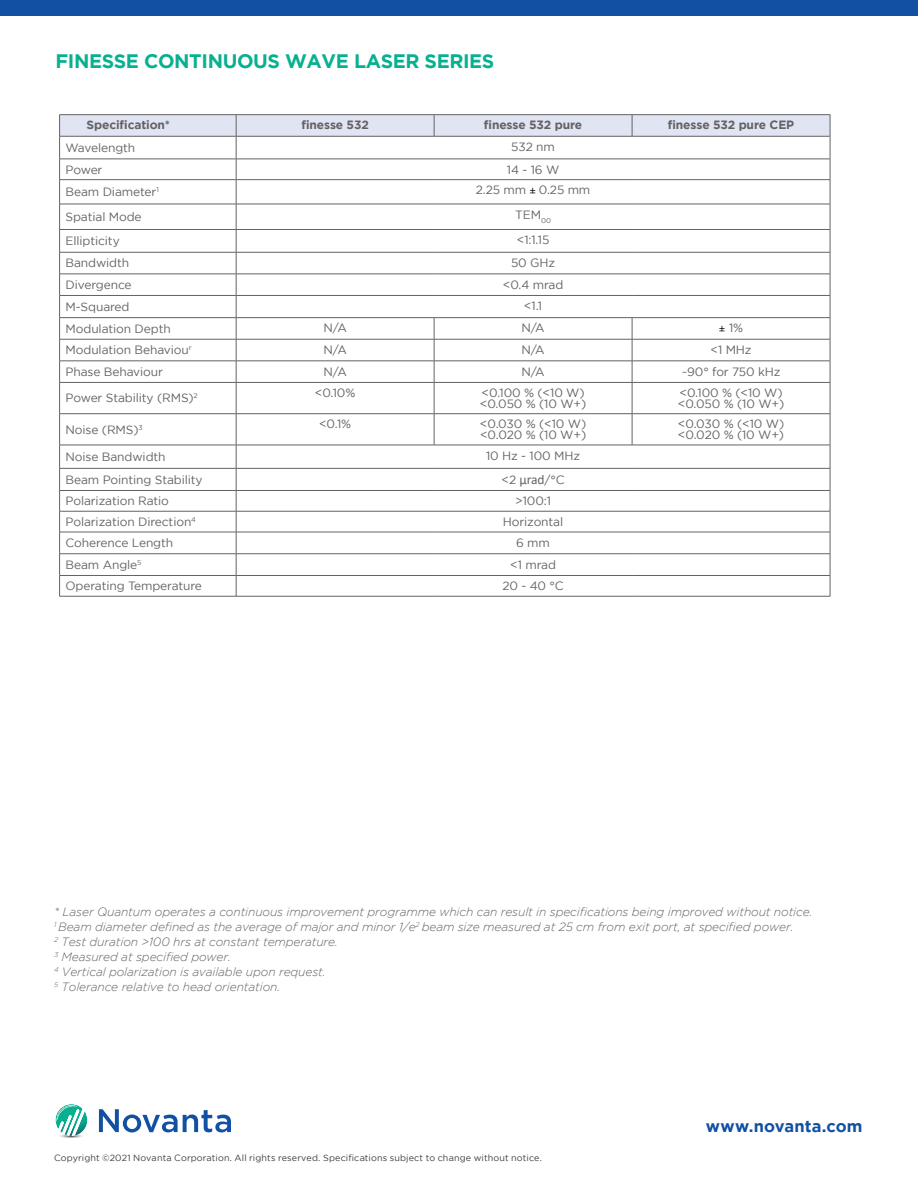
<style>
.page{position:relative;width:918px;height:1188px;background:#fff}
.page>*{position:absolute;margin:0;border:0;box-sizing:border-box;transform-origin:0 0}
.t1{font:700 19.5px "Gotham";letter-spacing:-.02em;color:#07b18f}
.t2{font:700 16.5px "Gotham";letter-spacing:.005em;color:#1150a3}
.t3{font:12px/10.5px "Gotham";letter-spacing:-.01em;color:#636366}
.t4{font:italic 300 12px/15px "Gotham";letter-spacing:-.01em;color:#636366}
.t5{font:700 12px "Gotham";letter-spacing:-.01em;color:#636366}
.t6{font:9px "Gotham";letter-spacing:.015em;color:#3e3e3f}
.s1{font-family:"Tahoma";font-size:9px;color:#000}
.s2{font-family:"Calibri";font-size:13.5px}
</style>
<div class="page">
<svg style="left:99px;top:1109px;width:132px;height:23px"></svg>
<img style="left:60px;top:1136px;width:22px;height:2px">
<svg style="left:56px;top:1104px;width:31px;height:32px"></svg>
<hr style="left:59px;top:114px;width:177px;height:1px;background:#636366">
<hr style="left:236px;top:114px;width:198px;height:1px;background:#636366">
<hr style="left:434px;top:114px;width:198px;height:1px;background:#636366">
<hr style="left:632px;top:114px;width:198px;height:1px;background:#636366">
<svg style="left:59px;top:115px;width:772px;height:267px"></svg>
<hr style="left:59px;top:382px;width:177px;height:1px;background:#636366">
<hr style="left:59px;top:383px;width:1px;height:31px;background:#636366">
<hr style="left:236px;top:382px;width:198px;height:1px;background:#636366">
<hr style="left:236px;top:383px;width:1px;height:31px;background:#636366">
<hr style="left:434px;top:382px;width:198px;height:1px;background:#636366">
<hr style="left:434px;top:383px;width:1px;height:31px;background:#636366">
<hr style="left:632px;top:382px;width:198px;height:1px;background:#636366">
<hr style="left:632px;top:383px;width:1px;height:31px;background:#636366">
<hr style="left:830px;top:383px;width:1px;height:31px;background:#636366">
<hr style="left:59px;top:413px;width:177px;height:1px;background:#636366">
<hr style="left:59px;top:414px;width:1px;height:31px;background:#636366">
<hr style="left:236px;top:413px;width:198px;height:1px;background:#636366">
<hr style="left:236px;top:414px;width:1px;height:31px;background:#636366">
<hr style="left:434px;top:413px;width:198px;height:1px;background:#636366">
<hr style="left:434px;top:414px;width:1px;height:31px;background:#636366">
<hr style="left:632px;top:413px;width:198px;height:1px;background:#636366">
<hr style="left:632px;top:414px;width:1px;height:31px;background:#636366">
<hr style="left:830px;top:414px;width:1px;height:31px;background:#636366">
<hr style="left:59px;top:445px;width:177px;height:1px;background:#636366">
<hr style="left:236px;top:445px;width:198px;height:1px;background:#636366">
<hr style="left:434px;top:445px;width:198px;height:1px;background:#636366">
<hr style="left:632px;top:445px;width:198px;height:1px;background:#636366">
<hr style="left:59px;top:468px;width:177px;height:1px;background:#636366">
<hr style="left:236px;top:468px;width:198px;height:1px;background:#636366">
<hr style="left:434px;top:468px;width:198px;height:1px;background:#636366">
<hr style="left:632px;top:468px;width:198px;height:1px;background:#636366">
<hr style="left:59px;top:490px;width:177px;height:1px;background:#636366">
<hr style="left:236px;top:490px;width:198px;height:1px;background:#636366">
<hr style="left:434px;top:490px;width:198px;height:1px;background:#636366">
<hr style="left:632px;top:490px;width:198px;height:1px;background:#636366">
<hr style="left:59px;top:511px;width:177px;height:1px;background:#636366">
<hr style="left:236px;top:511px;width:198px;height:1px;background:#636366">
<hr style="left:434px;top:511px;width:198px;height:1px;background:#636366">
<hr style="left:632px;top:511px;width:198px;height:1px;background:#636366">
<hr style="left:59px;top:532px;width:177px;height:1px;background:#636366">
<hr style="left:236px;top:532px;width:198px;height:1px;background:#636366">
<hr style="left:434px;top:532px;width:198px;height:1px;background:#636366">
<hr style="left:632px;top:532px;width:198px;height:1px;background:#636366">
<hr style="left:59px;top:553px;width:177px;height:1px;background:#636366">
<hr style="left:236px;top:553px;width:198px;height:1px;background:#636366">
<hr style="left:434px;top:553px;width:198px;height:1px;background:#636366">
<hr style="left:632px;top:553px;width:198px;height:1px;background:#636366">
<hr style="left:59px;top:575px;width:177px;height:1px;background:#636366">
<svg style="left:59px;top:445px;width:1px;height:151px"></svg>
<hr style="left:236px;top:575px;width:198px;height:1px;background:#636366">
<svg style="left:236px;top:445px;width:1px;height:151px"></svg>
<hr style="left:434px;top:575px;width:198px;height:1px;background:#636366">
<hr style="left:632px;top:575px;width:198px;height:1px;background:#636366">
<svg style="left:830px;top:445px;width:1px;height:151px"></svg>
<hr style="left:59px;top:596px;width:177px;height:1px;background:#636366">
<hr style="left:236px;top:596px;width:198px;height:1px;background:#636366">
<hr style="left:434px;top:596px;width:198px;height:1px;background:#636366">
<hr style="left:632px;top:596px;width:198px;height:1px;background:#636366">
<div style="left:0;top:0;width:918px;height:15px;background:#1150a3"></div>
<h1 class="t1" style="left:56px;top:54px;width:440px">FINESSE CONTINUOUS WAVE LASER SERIES</h1>
<p class="t5" style="left:87px;top:118px;width:85px">Specification*</p>
<p class="t5" style="left:301px;top:118px;width:69px">finesse 532</p>
<p class="t5" style="left:484px;top:118px;width:100px">finesse 532 pure</p>
<p class="t5" style="left:668px;top:118px;width:128px">finesse 532 pure CEP</p>
<p class="t3" style="left:66px;top:142px;width:71px">Wavelength</p>
<p class="t3" style="left:511px;top:141px;width:45px">532 nm</p>
<p class="t3" style="left:66px;top:164px;width:38px">Power</p>
<p class="t3" style="left:507px;top:164px;width:54px">14 - 16 W</p>
<p class="t3" style="left:66px;top:188px;width:95px">Beam Diameter<sup>1</sup></p>
<p class="t3" style="left:476px;top:185px;width:116px">2.25 mm <span class="s1">±</span> 0.25 mm</p>
<p class="t3" style="left:66px;top:211px;width:78px">Spatial Mode</p>
<p class="t3" style="left:515px;top:209px;width:37px">TEM<sub>00</sub></p>
<p class="t3" style="left:66px;top:237px;width:56px">Ellipticity</p>
<p class="t3" style="left:517px;top:235px;width:34px">&lt;1:1.15</p>
<p class="t3" style="left:66px;top:258px;width:65px">Bandwidth</p>
<p class="t3" style="left:511px;top:257px;width:46px">50 GHz</p>
<p class="t3" style="left:66px;top:280px;width:68px">Divergence</p>
<p class="t3" style="left:503px;top:279px;width:62px">&lt;0.4 mrad</p>
<p class="t3" style="left:66px;top:301px;width:66px">M-Squared</p>
<p class="t3" style="left:524px;top:301px;width:20px">&lt;1.1</p>
<p class="t3" style="left:66px;top:323px;width:107px">Modulation Depth</p>
<p class="t3" style="left:323px;top:323px;width:25px">N/A</p>
<p class="t3" style="left:521px;top:323px;width:25px">N/A</p>
<p class="t3" style="left:719px;top:323px;width:26px"><span class="s1">±</span> 1%</p>
<p class="t3" style="left:66px;top:345px;width:128px">Modulation Behaviou<sup>r</sup></p>
<p class="t3" style="left:323px;top:344px;width:25px">N/A</p>
<p class="t3" style="left:521px;top:344px;width:25px">N/A</p>
<p class="t3" style="left:710px;top:344px;width:43px">&lt;1 MHz</p>
<p class="t3" style="left:66px;top:366px;width:99px">Phase Behaviour</p>
<p class="t3" style="left:323px;top:366px;width:25px">N/A</p>
<p class="t3" style="left:521px;top:366px;width:25px">N/A</p>
<p class="t3" style="left:682px;top:366px;width:100px">~90° for 750 kHz</p>
<p class="t3" style="left:66px;top:393px;width:134px">Power Stability (RMS)<sup>2</sup></p>
<p class="t3" style="left:315px;top:388px;width:42px">&lt;0.10%</p>
<p class="t3" style="left:480px;top:388px;width:108px">&lt;0.100 % (&lt;10 W) &lt;0.050 % (10 W+)</p>
<p class="t3" style="left:678px;top:388px;width:108px">&lt;0.100 % (&lt;10 W) &lt;0.050 % (10 W+)</p>
<p class="t3" style="left:66px;top:424px;width:79px">Noise (RMS)<sup>3</sup></p>
<p class="t3" style="left:319px;top:419px;width:34px">&lt;0.1%</p>
<p class="t3" style="left:480px;top:419px;width:108px">&lt;0.030 % (&lt;10 W) &lt;0.020 % (10 W+)</p>
<p class="t3" style="left:678px;top:419px;width:108px">&lt;0.030 % (&lt;10 W) &lt;0.020 % (10 W+)</p>
<p class="t3" style="left:66px;top:451px;width:102px">Noise Bandwidth</p>
<p class="t3" style="left:486px;top:450px;width:95px">10 Hz - 100 MHz</p>
<p class="t3" style="left:66px;top:474px;width:139px">Beam Pointing Stability</p>
<p class="t3" style="left:502px;top:475px;width:65px">&lt;2 <span class="s2">μrad</span>/°C</p>
<p class="t3" style="left:66px;top:496px;width:105px">Polarization Ratio</p>
<p class="t3" style="left:515px;top:496px;width:37px">&gt;100:1</p>
<p class="t3" style="left:66px;top:516px;width:132px">Polarization Direction<sup>4</sup></p>
<p class="t3" style="left:503px;top:516px;width:62px">Horizontal</p>
<p class="t3" style="left:66px;top:537px;width:109px">Coherence Length</p>
<p class="t3" style="left:516px;top:537px;width:35px">6 mm</p>
<p class="t3" style="left:66px;top:559px;width:77px">Beam Angle<sup>5</sup></p>
<p class="t3" style="left:510px;top:559px;width:47px">&lt;1 mrad</p>
<p class="t3" style="left:66px;top:581px;width:138px">Operating Temperature</p>
<p class="t3" style="left:502px;top:581px;width:63px">20 - 40 °C</p>
<p class="t4" style="left:54px;top:904px;width:760px">* Laser Quantum operates a continuous improvement programme which can result in specifications being improved without notice.<br><sup>1</sup> Beam diameter defined as the average of major and minor 1/e<sup>2</sup> beam size measured at 25 cm from exit port, at specified power.<br><sup>2</sup> Test duration &gt;100 hrs at constant temperature.<br><sup>3</sup> Measured at specified power.<br><sup>4</sup> Vertical polarization is available upon request.<br><sup>5</sup> Tolerance relative to head orientation.</p>
<p class="t6" style="left:54px;top:1153px;width:489px">Copyright ©2021 Novanta Corporation. All rights reserved. Specifications subject to change without notice.</p>
<h2 class="t2" style="left:706px;top:1120px;width:158px">www.novanta.com</h2>
</div>
